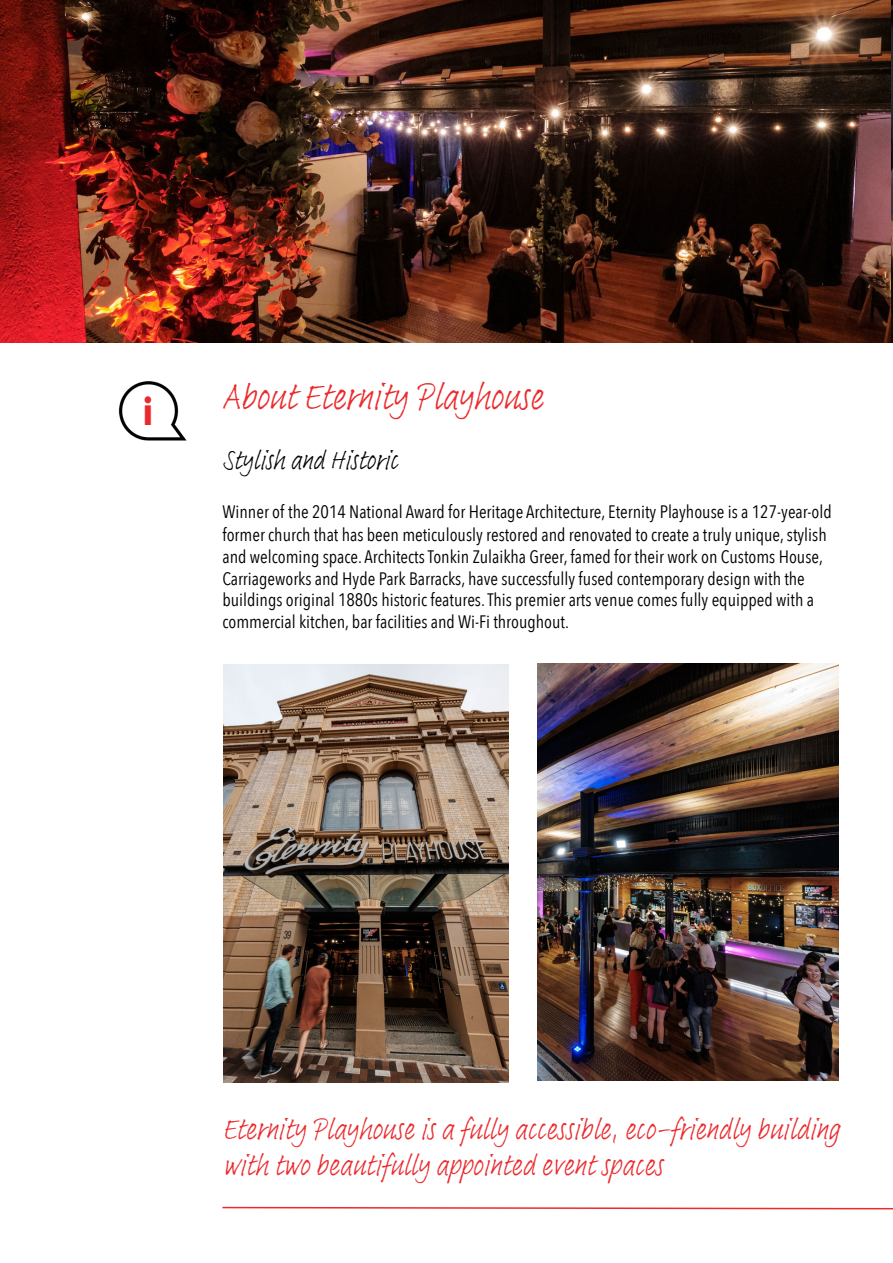
<style>
.page{position:relative;width:893px;height:1263px;background:#fff}
.page>*{position:absolute;margin:0;border:0;box-sizing:border-box;transform-origin:0 0}
.t1{font:37.5px "Adobe Handwriting Frank";color:#eb2a2c}
.t2{font:700 37.5px "Avenir Next Condensed";color:#eb2a2e}
.t3{font:30px/36px "Adobe Handwriting Frank";color:#eb2a2e}
.t4{font:27px "Adobe Handwriting Frank";color:#000}
.t5{font:18px/21.6px "Avenir Next Condensed";color:#000}
</style>
<div class="page">
<svg style="left:222px;top:1206px;width:671px;height:4px"></svg>
<img style="left:0;top:0;width:893px;height:342px">
<img style="left:223px;top:664px;width:285px;height:418px">
<img style="left:537px;top:663px;width:302px;height:418px">
<img style="left:118px;top:381px;width:69px;height:60px">
<div style="left:140px;top:393px;width:17px;height:40px;background:#fff;border-radius:50%"></div>
<h1 class="t2" style="left:143px;top:389px;width:12px">i</h1>
<h1 class="t1" style="left:222px;top:371px;width:321px">About Eternity Playhouse</h1>
<h3 class="t4" style="left:222px;top:441px;width:177px">Stylish and Historic</h3>
<p class="t5" style="left:222px;top:498px;width:611px;line-height:24px">Winner of the 2014 National Award for Heritage Architecture, Eternity Playhouse is a 127-year-old former church that has been meticulously restored and renovated to create a truly unique, stylish</p>
<p class="t5" style="left:222px;top:545px;width:602px">and welcoming space. Architects Tonkin Zulaikha Greer, famed for their work on Customs House, Carriageworks and Hyde Park Barracks, have successfully fused contemporary design with the buildings original 1880s historic features. This premier arts venue comes fully equipped with a commercial kitchen, bar facilities and Wi-Fi throughout.</p>
<h2 class="t3" style="left:222px;top:1112px;width:618px">Eternity Playhouse is a fully accessible, eco-friendly building with two beautifully appointed event spaces</h2>
</div>
